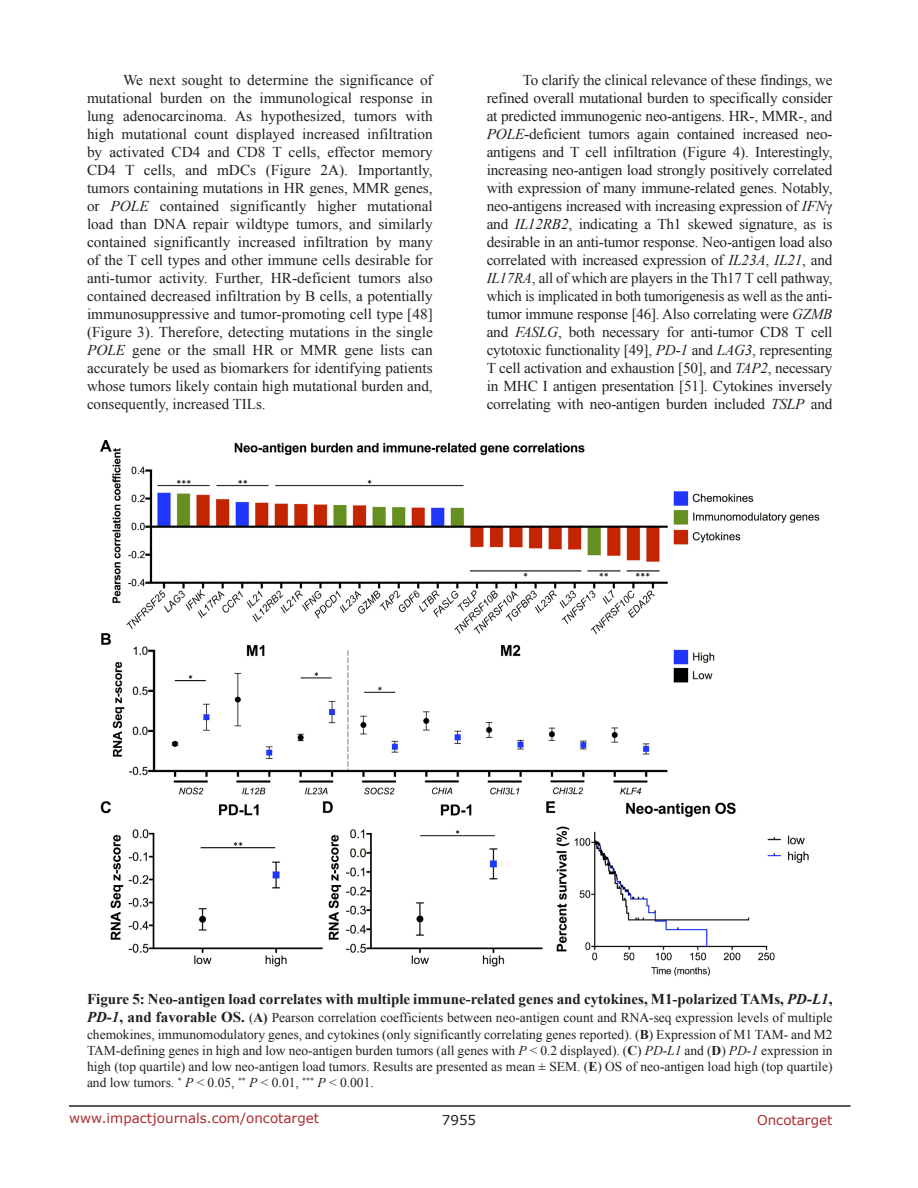
<style>
.page{position:relative;width:918px;height:1188px;background:#fff}
.page>*{position:absolute;margin:0;border:0;box-sizing:border-box;transform-origin:0 0}
.BodyText{font:15px/18px "Times New Roman";letter-spacing:-.005em;color:#231f20;text-align:justify}
.FigureText{font:700 15px "Times New Roman";color:#231f20}
.FigureText-2{font:13.5px/16.2px "Times New Roman";color:#231f20;text-align:justify}
.t1{font:13.5px "Verdana";color:#ac2b31}
.t2{font:13.5px "Verdana";color:#231f20}
.s1{font-style:italic}
.s2{font-weight:700;font-style:italic;font-size:15px}
.s3{font-weight:700;font-size:15px}
.s4{font-weight:700}
</style>
<div class="page">
<hr style="left:69px;top:1105px;width:781px;height:2px;background:#231f20">
<img style="left:100px;top:441px;width:720px;height:535px">
<p class="BodyText" style="left:87px;top:71px;width:347px;text-indent:36px">We next sought to determine the significance of mutational burden on the immunological response in lung adenocarcinoma. As hypothesized, tumors with high mutational count displayed increased infiltration by activated CD4 and CD8 T cells, effector memory CD4 T cells, and mDCs (Figure 2A). Importantly, tumors containing mutations in HR genes, MMR genes, or <span class="s1">POLE</span> contained significantly higher mutational load than DNA repair wildtype tumors, and similarly contained significantly increased infiltration by many of the T cell types and other immune cells desirable for anti-tumor activity. Further, HR-deficient tumors also contained decreased infiltration by B cells, a potentially immunosuppressive and tumor-promoting cell type [48] (Figure 3). Therefore, detecting mutations in the single <span class="s1">POLE</span> gene or the small HR or MMR gene lists can accurately be used as biomarkers for identifying patients whose tumors likely contain high mutational burden and, consequently, increased TILs.</p>
<p class="BodyText" style="left:487px;top:71px;width:347px;text-indent:36px">To clarify the clinical relevance of these findings, we refined overall mutational burden to specifically consider at predicted immunogenic neo-antigens. HR-, MMR-, and <span class="s1">POLE</span>-deficient tumors again contained increased neo&shy;antigens and T cell infiltration (Figure 4). Interestingly, increasing neo-antigen load strongly positively correlated with expression of many immune-related genes. Notably, neo-antigens increased with increasing expression of <span class="s1">IFN</span>γ and <span class="s1">IL12RB2</span>, indicating a Th1 skewed signature, as is desirable in an anti-tumor response. Neo-antigen load also correlated with increased expression of <span class="s1">IL23A</span>, <span class="s1">IL21</span>, and <span class="s1">IL17RA</span>, all of which are players in the Th17 T cell pathway, which is implicated in both tumorigenesis as well as the anti&shy;tumor immune response [46]. Also correlating were <span class="s1">GZMB </span>and <span class="s1">FASLG</span>, both necessary for anti-tumor CD8 T cell cytotoxic functionality [49], <span class="s1">PD-1</span> and <span class="s1">LAG3</span>, representing T cell activation and exhaustion [50], and <span class="s1">TAP2</span>, necessary in MHC I antigen presentation [51]. Cytokines inversely correlating with neo-antigen burden included <span class="s1">TSLP</span> and</p>
<p class="FigureText" style="left:87px;top:989px;width:747px">Figure 5: Neo-antigen load correlates with multiple immune-related genes and cytokines, M1-polarized TAMs, <span class="s1">PD-L1</span>,</p>
<p class="FigureText-2" style="left:87px;top:1010px;width:747px"><span class="s2">PD-1</span><span class="s3">, and favorable OS.</span> (<span class="s4">A)</span> Pearson correlation coefficients between neo-antigen count and RNA-seq expression levels of multiple chemokines, immunomodulatory genes, and cytokines (only significantly correlating genes reported). (<span class="s4">B</span>) Expression of M1 TAM- and M2<br>TAM-defining genes in high and low neo-antigen burden tumors (all genes with <span class="s1">P</span> &lt; 0.2 displayed). (<span class="s4">C</span>) <span class="s1">PD-L1</span> and (<span class="s4">D</span>) <span class="s1">PD-1</span> expression in high (top quartile) and low neo-antigen load tumors. Results are presented as mean ± SEM. (<span class="s4">E</span>) OS of neo-antigen load high (top quartile) and low tumors. <sup>*</sup> <span class="s1">P</span> &lt; 0.05, <sup>**</sup> <span class="s1">P</span> &lt; 0.01, <sup>***</sup> <span class="s1">P</span> &lt; 0.001.</p>
<p class="t1" style="left:69px;top:1109px;width:252px">www.impactjournals.com/oncotarget</p>
<p class="t2" style="left:442px;top:1111px;width:36px">7955</p>
<p class="t1" style="left:757px;top:1111px;width:77px">Oncotarget</p>
</div>
